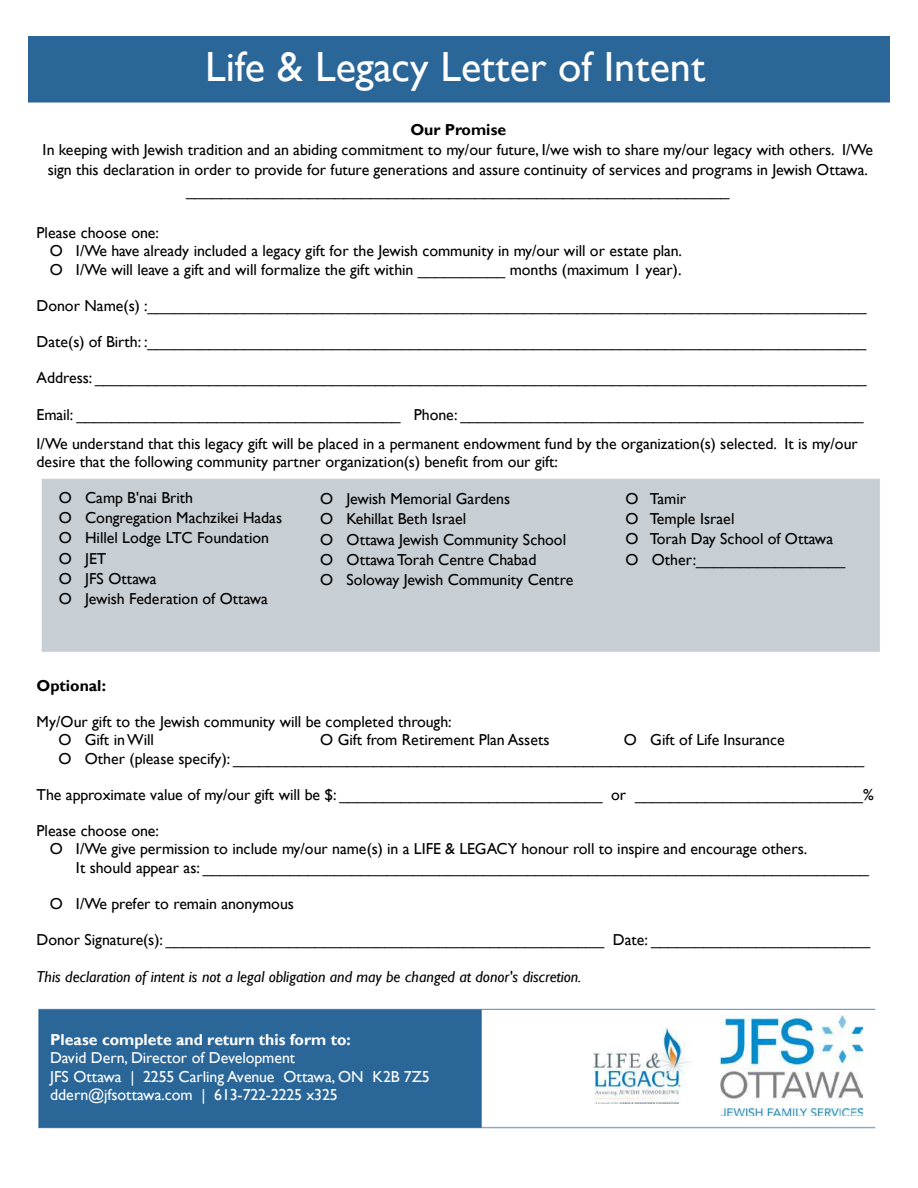
<style>
.page{position:relative;width:918px;height:1188px;background:#fff}
.page>*{position:absolute;margin:0;border:0;box-sizing:border-box;transform-origin:0 0}
.t1{font:42.15px "Gill Sans";color:#fff}
.t2{font:15.9px/20.2px "Gill Sans";color:#000}
.t3{font:15.9px/18.3px "Gill Sans";letter-spacing:-.005em;color:#fff}
.t4{font:italic 15.9px "Gill Sans";color:#000}
.t5{font:700 15.9px "Gill Sans";color:#fff}
.t6{font:700 15.9px "Gill Sans";color:#000}
</style>
<div class="page">
<img style="left:28px;top:37px;width:862px;height:1092px">
<img style="left:721px;top:1015px;width:141px;height:101px">
<img style="left:594px;top:1028px;width:100px;height:75px">
<h1 class="t1" style="left:205px;top:42px;width:502px">Life &amp; Legacy Letter of Intent</h1>
<p class="t6" style="left:410px;top:120px;width:97px">Our Promise</p>
<p class="t2" style="left:43px;top:140px;width:832px;text-align:center">In keeping with Jewish tradition and an abiding commitment to my/our future, I/we wish to share my/our legacy with others. I/We sign this declaration in order to provide for future generations and assure continuity of services and programs in Jewish Ottawa. ______________________________________________________________</p>
<p class="t2" style="left:50px;top:224px;width:634px;line-height:18.3px;text-indent:-13px">Please choose one:<br>O I/We have already included a legacy gift for the Jewish community in my/our will or estate plan.<br>O I/We will leave a gift and will formalize the gift within __________ months (maximum 1 year).</p>
<p class="t2" style="left:37px;top:296px;width:831px">Donor Name(s) :__________________________________________________________________________________</p>
<p class="t2" style="left:37px;top:332px;width:831px">Date(s) of Birth: :__________________________________________________________________________________</p>
<p class="t2" style="left:37px;top:368px;width:832px">Address: ________________________________________________________________________________________</p>
<p class="t2" style="left:37px;top:405px;width:829px">Email: _____________________________________ Phone: ______________________________________________</p>
<p class="t2" style="left:37px;top:435px;width:823px;line-height:18.3px">I/We understand that this legacy gift will be placed in a permanent endowment fund by the organization(s) selected. It is my/our desire that the following community partner organization(s) benefit from our gift:</p>
<p class="t2" style="left:59px;top:488px;width:225px">O Camp B'nai Brith<br>O Congregation Machzikei Hadas<br>O Hillel Lodge LTC Foundation<br>O JET<br>O JFS Ottawa<br>O Jewish Federation of Ottawa</p>
<p class="t2" style="left:320px;top:489px;width:255px">O Jewish Memorial Gardens<br>O Kehillat Beth Israel<br>O Ottawa Jewish Community School<br>O Ottawa Torah Centre Chabad<br>O Soloway Jewish Community Centre</p>
<p class="t2" style="left:625px;top:489px;width:221px">O Tamir<br>O Temple Israel<br>O Torah Day School of Ottawa<br>O Other:_________________</p>
<p class="t6" style="left:37px;top:676px;width:71px">Optional:</p>
<p class="t2" style="left:58px;top:713px;width:395px;line-height:18.3px;text-indent:-22px">My/Our gift to the Jewish community will be completed through:<br>O Gift in Will</p>
<p class="t2" style="left:58px;top:731px;width:807px;line-height:18.3px;text-indent:566px">O Gift of Life Insurance<br>O Other (please specify): ________________________________________________________________________</p>
<p class="t2" style="left:37px;top:785px;width:839px">The approximate value of my/our gift will be $: ______________________________ or __________________________%</p>
<p class="t2" style="left:37px;top:821px;width:124px">Please choose one:</p>
<p class="t2" style="left:50px;top:839px;width:759px">O I/We give permission to include my/our name(s) in a LIFE &amp; LEGACY honour roll to inspire and encourage others.</p>
<p class="t2" style="left:76px;top:858px;width:795px">It should appear as: ____________________________________________________________________________</p>
<p class="t2" style="left:50px;top:894px;width:246px">O I/We prefer to remain anonymous</p>
<p class="t2" style="left:37px;top:930px;width:835px">Donor Signature(s): __________________________________________________ Date: _________________________</p>
<p class="t4" style="left:37px;top:967px;width:546px">This declaration of intent is not a legal obligation and may be changed at donor's discretion.</p>
<p class="t2" style="left:320px;top:730px;width:231px">O Gift from Retirement Plan Assets</p>
<p class="t5" style="left:50px;top:1030px;width:302px">Please complete and return this form to:</p>
<p class="t3" style="left:50px;top:1049px;width:381px">David Dern, Director of Development<br>JFS Ottawa | 2255 Carling Avenue Ottawa, ON K2B 7Z5 ddern@jfsottawa.com | 613-722-2225 x325</p>
</div>
